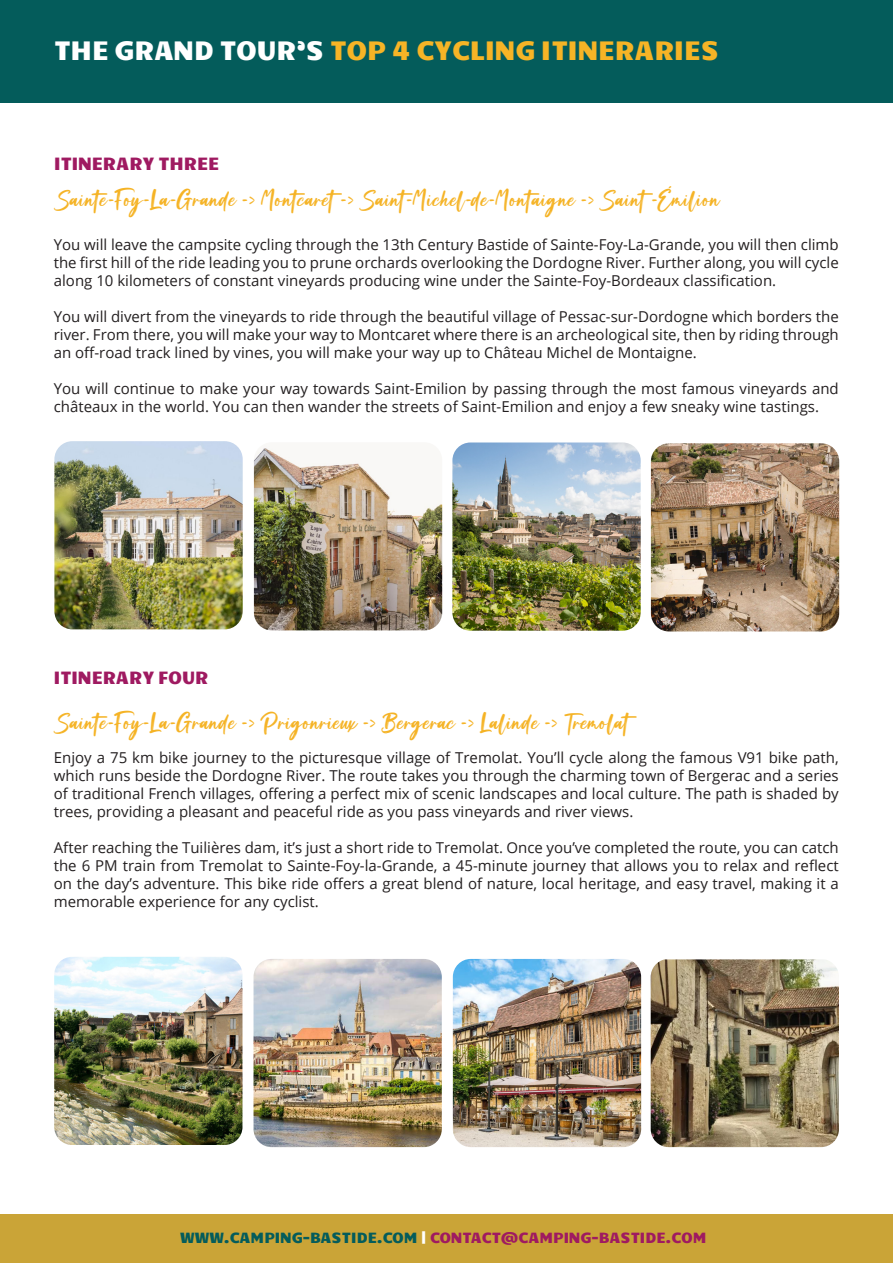
<style>
.page{position:relative;width:893px;height:1263px;background:#fff}
.page>*{position:absolute;margin:0;border:0;box-sizing:border-box;transform-origin:0 0}
.t1{font:27px "Candal";color:#f6b426}
.t2{font:19.5px "Brush Signature";color:#f5b325}
.t3{font:18px "Candal";color:#9f1a61}
.t4{font:15px/18px "Open Sans";color:#231f20;text-align:justify}
.t5{font:15px "Candal";color:#9f1a61}
.s1{color:#fff}
.s2{color:#045c5b}
</style>
<div class="page">
<div style="left:0;top:1214px;width:893px;height:49px;background:#caa437"></div>
<img style="left:54px;top:957px;width:188px;height:188px">
<img style="left:651px;top:959px;width:188px;height:188px">
<div style="left:0;top:0;width:893px;height:102px;background:#045c5b"></div>
<img style="left:453px;top:959px;width:188px;height:188px">
<img style="left:254px;top:959px;width:188px;height:188px">
<img style="left:54px;top:441px;width:189px;height:188px">
<img style="left:254px;top:448px;width:188px;height:182px">
<img style="left:651px;top:443px;width:188px;height:188px">
<img style="left:452px;top:442px;width:189px;height:189px">
<p class="t1" style="left:54px;top:31px;width:667px"><span class="s1">THE GRAND TOUR’S</span> TOP 4 CYCLING ITINERARIES</p>
<p class="t3" style="left:54px;top:151px;width:166px">ITINERARY THREE</p>
<p class="t2" style="left:54px;top:188px;width:668px">Sainte-Foy-La-Grande -&gt; Montcaret-&gt; Saint-Michel-de-Montaigne -&gt; Saint-Émilion</p>
<p class="t4" style="left:54px;top:235px;width:786px">You will leave the campsite cycling through the 13th Century Bastide of Sainte-Foy-La-Grande, you will then climb the first hill of the ride leading you to prune orchards overlooking the Dordogne River. Further along, you will cycle along 10 kilometers of constant vineyards producing wine under the Sainte-Foy-Bordeaux classification.</p>
<p class="t4" style="left:54px;top:307px;width:786px">You will divert from the vineyards to ride through the beautiful village of Pessac-sur-Dordogne which borders the river. From there, you will make your way to Montcaret where there is an archeological site, then by riding through an off-road track lined by vines, you will make your way up to Château Michel de Montaigne.</p>
<p class="t4" style="left:54px;top:379px;width:786px">You will continue to make your way towards Saint-Emilion by passing through the most famous vineyards and châteaux in the world. You can then wander the streets of Saint-Emilion and enjoy a few sneaky wine tastings.</p>
<p class="t3" style="left:54px;top:665px;width:156px">ITINERARY FOUR</p>
<p class="t2" style="left:54px;top:711px;width:588px">Sainte-Foy-La-Grande -&gt; Prigonrieux -&gt; Bergerac -&gt; Lalinde -&gt; Tremolat</p>
<p class="t4" style="left:54px;top:748px;width:786px">Enjoy a 75 km bike journey to the picturesque village of Tremolat. You’ll cycle along the famous V91 bike path, which runs beside the Dordogne River. The route takes you through the charming town of Bergerac and a series of traditional French villages, offering a perfect mix of scenic landscapes and local culture. The path is shaded by trees, providing a pleasant and peaceful ride as you pass vineyards and river views.</p>
<p class="t4" style="left:54px;top:838px;width:786px">After reaching the Tuilières dam, it’s just a short ride to Tremolat. Once you’ve completed the route, you can catch the 6 PM train from Tremolat to Sainte-Foy-la-Grande, a 45-minute journey that allows you to relax and reflect on the day’s adventure. This bike ride offers a great blend of nature, local heritage, and easy travel, making it a memorable experience for any cyclist.</p>
<p class="t5" style="left:180px;top:1227px;width:528px"><span class="s2">WWW.CAMPING-BASTIDE.COM</span> <span class="s1">|</span> CONTACT@CAMPING-BASTIDE.COM</p>
</div>
